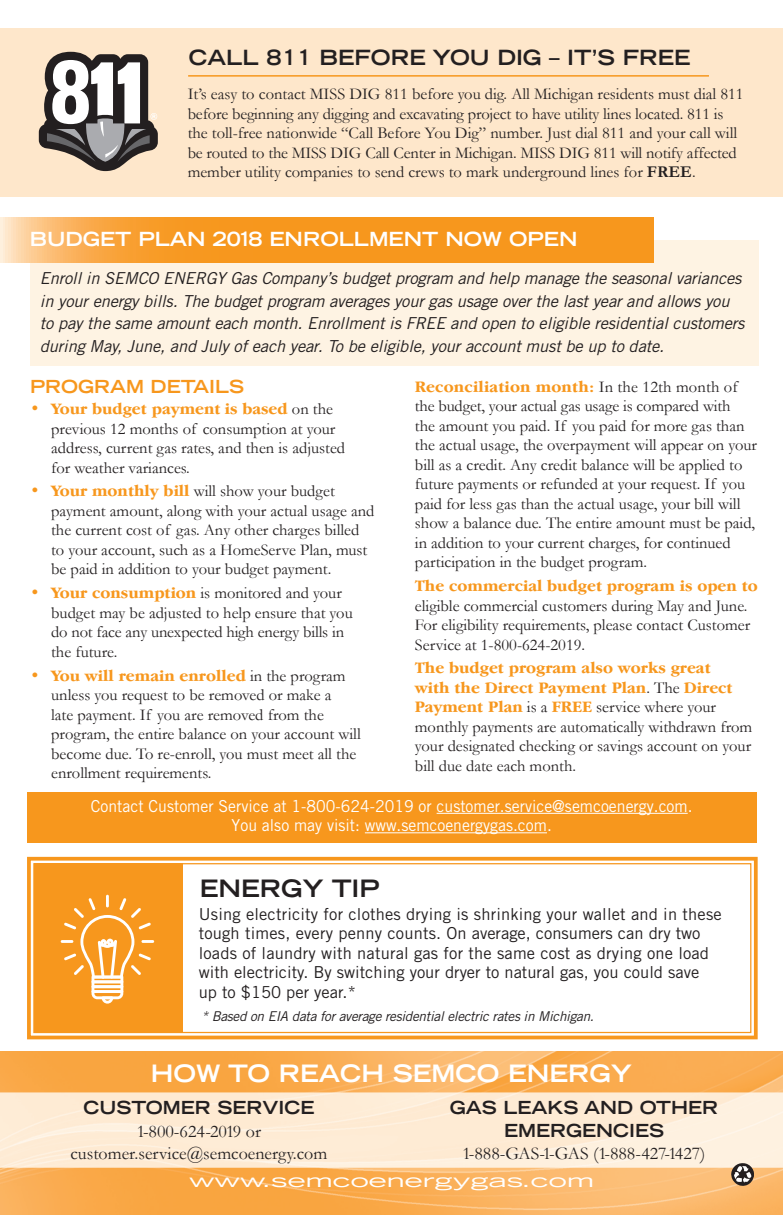
<style>
.page{position:relative;width:783px;height:1215px;background:#fff}
.page>*{position:absolute;margin:0;border:0;box-sizing:border-box;transform-origin:0 0}
.t1{font:700 expanded 24px "Trade Gothic LH";color:#fff}
.t2{font:700 expanded 24px "Trade Gothic LH";color:#231f20}
.t3{font:700 expanded 21px "Trade Gothic LH";color:#231f20}
.t4{font:700 expanded 19.5px "Trade Gothic LH";color:#fff}
.t5{font:18px/22.5px "Garamond";color:#231f20;text-align:center}
.t6{font:700 expanded 18px/22.5px "Trade Gothic LH";color:#231f20;text-align:center}
.t7{font:expanded 18px "Trade Gothic LH";color:#fff;scale:1.5 1}
.t8{font:700 expanded 18px "Trade Gothic LH";color:#f7971d}
.t9{font:16.5px/19.5px "Garamond";color:#231f20}
.t10{font:italic 16.5px/22.5px "Trade Gothic";letter-spacing:-.01em;color:#231f20}
.t11{font:16.5px/19.5px "Trade Gothic";letter-spacing:.01em;color:#231f20}
.t12{font:700 16.5px/19.5px "Garamond IT Cby BT";color:#f7971d}
.t13{font:16.5px/19.5px "Trade Gothic";color:#fff;text-align:center;scale:.96 1}
.t14{font:italic 13.5px "Trade Gothic";letter-spacing:-.02em;color:#231f20}
.s1{font-weight:700}
.s2{font-family:"Garamond";font-weight:400;color:#231f20}
.s3{font-family:"Garamond IT Cby BT";font-weight:700;color:#f7971d}
</style>
<div class="page">
<img style="left:0;top:1051px;width:783px;height:164px">
<svg style="left:731px;top:1163px;width:23px;height:24px"></svg>
<div style="left:30px;top:240px;width:729px;height:125px;background:#fef3e3"></div>
<svg style="left:0;top:218px;width:654px;height:44px;background:#f79e2e"></svg>
<div style="left:27px;top:792px;width:729px;height:51px;background:#f7971d"></div>
<hr style="left:437px;top:813px;width:251px;height:1px;background:#fff">
<hr style="left:365px;top:832px;width:182px;height:1px;background:#fff">
<svg style="left:27px;top:856px;width:731px;height:184px"></svg>
<div style="left:33px;top:863px;width:718px;height:170px;border:1px solid #f7971d"></div>
<div style="left:34px;top:864px;width:149px;height:169px;background:#f7971d"></div>
<svg style="left:61px;top:895px;width:93px;height:109px"></svg>
<div style="left:0;top:28px;width:783px;height:168px;background:#fee7cb"></div>
<svg style="left:39px;top:52px;width:119px;height:119px"></svg>
<hr style="left:188px;top:75px;width:521px;height:2px;background:#f7971d">
<p class="t3" style="left:189px;top:43px;width:503px">CALL 811 BEFORE YOU DIG – IT’S FREE</p>
<p class="t9" style="left:188px;top:84px;width:557px">It’s easy to contact MISS DIG 811 before you dig. All Michigan residents must dial 811 before beginning any digging and excavating project to have utility lines located. 811 is the toll-free nationwide “Call Before You Dig” number. Just dial 811 and your call will be routed to the MISS DIG Call Center in Michigan. MISS DIG 811 will notify affected member utility companies to send crews to mark underground lines for <span class="s1">FREE</span>.</p>
<p class="t4" style="left:30px;top:227px;width:549px">BUDGET PLAN 2018 ENROLLMENT NOW OPEN</p>
<p class="t10" style="left:40px;top:267px;width:706px">Enroll in SEMCO ENERGY Gas Company’s budget program and help manage the seasonal variances in your energy bills. The budget program averages your gas usage over the last year and allows you to pay the same amount each month. Enrollment is FREE and open to eligible residential customers during May, June, and July of each year. To be eligible, your account must be up to date.</p>
<p class="t8" style="left:30px;top:375px;width:216px">PROGRAM DETAILS</p>
<p class="t12" style="left:30px;top:399px;width:304px">• Your budget payment is based <span class="s2">on the</span></p>
<p class="t9" style="left:51px;top:418px;width:295px">previous 12 months of consumption at your address, current gas rates, and then is adjusted for weather variances.</p>
<p class="t9" style="left:51px;top:481px;width:325px;text-indent:-21px"><span class="s3">• Your monthly bill</span> will show your budget payment amount, along with your actual usage and the current cost of gas. Any other charges billed to your account, such as a HomeServe Plan, must be paid in addition to your budget payment.</p>
<p class="t9" style="left:51px;top:583px;width:303px;text-indent:-21px"><span class="s3">• Your consumption</span> is monitored and your budget may be adjusted to help ensure that you do not face any unexpected high energy bills in the future.</p>
<p class="t12" style="left:30px;top:665px;width:317px">• You will remain enrolled <span class="s2">in the program</span></p>
<p class="t9" style="left:51px;top:685px;width:311px">unless you request to be removed or make a<br>late payment. If you are removed from the program, the entire balance on your account will become due. To re-enroll, you must meet all the enrollment requirements.</p>
<p class="t12" style="left:415px;top:377px;width:324px">Reconciliation month: <span class="s2">In the 12th month of</span></p>
<p class="t9" style="left:415px;top:396px;width:344px">the budget, your actual gas usage is compared with<br>the amount you paid. If you paid for more gas than the actual usage, the overpayment will appear on your bill as a credit. Any credit balance will be applied to future payments or refunded at your request. If you paid for less gas than the actual usage, your bill will show a balance due. The entire amount must be paid, in addition to your current charges, for continued participation in the budget program.</p>
<p class="t12" style="left:415px;top:576px;width:344px">The commercial budget program is open to</p>
<p class="t9" style="left:415px;top:595px;width:337px">eligible commercial customers during May and June.<br>For eligibility requirements, please contact Customer<br>Service at 1-800-624-2019.</p>
<p class="t12" style="left:415px;top:658px;width:319px">The budget program also works great with the Direct Payment Plan<span class="s2">. The</span> Direct</p>
<p class="t9" style="left:415px;top:697px;width:339px"><span class="s3">Payment Plan</span> is a <span class="s3">FREE</span> service where your monthly payments are automatically withdrawn from your designated checking or savings account on your bill due date each month.</p>
<p class="t13" style="left:91px;top:796px;width:628px">Contact Customer Service at 1-800-624-2019 or customer.service@semcoenergy.com.<br>You also may visit: www.semcoenergygas.com.</p>
<h1 class="t2" style="left:200px;top:872px;width:181px">ENERGY TIP</h1>
<p class="t11" style="left:199px;top:904px;width:525px">Using electricity for clothes drying is shrinking your wallet and in these tough times, every penny counts. On average, consumers can dry two loads of laundry with natural gas for the same cost as drying one load with electricity. By switching your dryer to natural gas, you could save<br>up to $150 per year.*</p>
<p class="t14" style="left:201px;top:1008px;width:394px">* Based on EIA data for average residential electric rates in Michigan.</p>
<h1 class="t1" style="left:151px;top:1057px;width:483px">HOW TO REACH SEMCO ENERGY</h1>
<p class="t6" style="left:450px;top:1096px;width:270px">GAS LEAKS AND OTHER<br>EMERGENCIES</p>
<p class="t5" style="left:463px;top:1142px;width:244px">1-888-GAS-1-GAS (1-888-427-1427)</p>
<p class="t6" style="left:83px;top:1096px;width:232px">CUSTOMER SERVICE</p>
<p class="t5" style="left:70px;top:1120px;width:258px">1-800-624-2019 or customer.service@semcoenergy.com</p>
<p class="t7" style="left:189px;top:1169px;width:271px">www.semcoenergygas.com</p>
</div>
